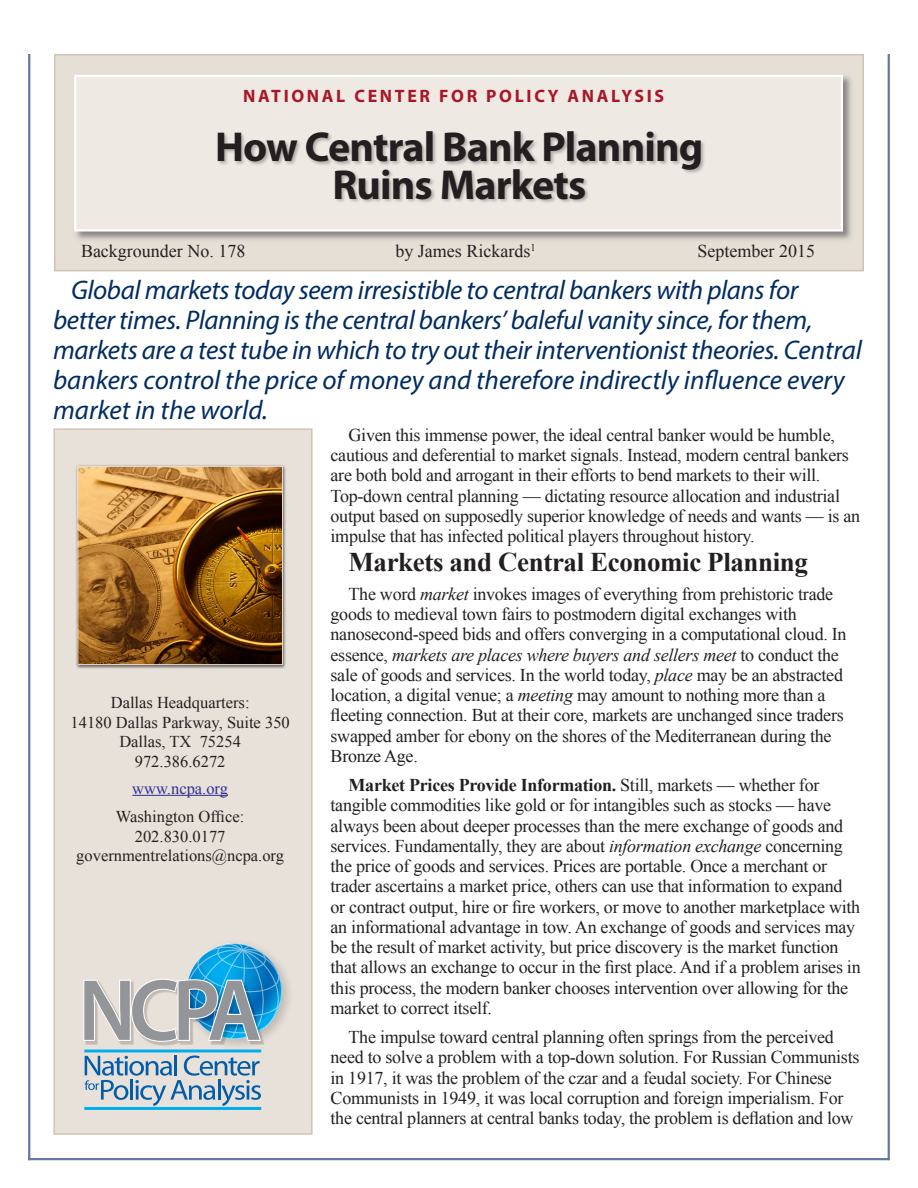
<style>
.page{position:relative;width:918px;height:1188px;background:#fff}
.page>*{position:absolute;margin:0;border:0;box-sizing:border-box;transform-origin:0 0}
.Headline{font:700 42px "Myriad Pro";letter-spacing:-.02em;color:#231f20}
.Text_General{font:italic 27px/30px "Myriad Pro";letter-spacing:-.015em;color:#002c62}
.Text_General-2{font:700 27px "Times New Roman";letter-spacing:-.015em;color:#231f20}
.Text_General-3{font:18px/20.2px "Times New Roman";letter-spacing:-.015em;color:#231f20}
.t1{font:700 18px "Myriad Pro";letter-spacing:.15em;color:#a81725}
.Address{font:16.5px "Times New Roman";color:#231f20}
.Address-2{font:16.5px "Times New Roman";color:#2e3092}
.s1{font-style:italic}
.s2{font-weight:700}
</style>
<div class="page">
<svg style="left:54px;top:54px;width:810px;height:217px;background:#e4dcd3"></svg>
<img style="left:72px;top:72px;width:784px;height:172px">
<div style="left:74px;top:75px;width:769px;height:157px;background:#eee9e3"></div>
<div style="left:53px;top:428px;width:260px;height:707px;background:#e8e1d9;border:2px solid #d1c3b3"></div>
<div style="left:218px;top:131px;width:488px;height:73px;background:#231f20;opacity:.3"></div>
<hr style="left:28px;top:54px;width:2px;height:1106px;background:#6578a2">
<hr style="left:888px;top:54px;width:2px;height:1106px;background:#6578a2">
<hr style="left:28px;top:1158px;width:862px;height:2px;background:#6578a2">
<hr style="left:132px;top:795px;width:96px;height:1px;background:#2e3092">
<img style="left:179px;top:970px;width:110px;height:83px">
<hr style="left:174px;top:1055px;width:3px;height:20px;background:#015dac">
<svg style="left:85px;top:1056px;width:176px;height:50px"></svg>
<hr style="left:84px;top:1107px;width:177px;height:3px;background:#00aeef">
<hr style="left:84px;top:1050px;width:177px;height:2px;background:#00aeef">
<img style="left:85px;top:1042px;width:181px;height:4px">
<svg style="left:83px;top:943px;width:199px;height:99px"></svg>
<div style="left:76px;top:464px;width:211px;height:205px;background:#231f20;opacity:.75"></div>
<img style="left:80px;top:468px;width:201px;height:195px">
<div style="left:78px;top:466px;width:205px;height:199px;border:1px solid #e6dfd6"></div>
<p class="t1" style="left:243px;top:84px;width:422px">NATIONAL CENTER FOR POLICY ANALYSIS</p>
<p class="Headline" style="left:215px;top:120px;width:490px">How Central Bank Planning</p>
<p class="Headline" style="left:332px;top:157px;width:255px">Ruins Markets</p>
<p class="Text_General-3" style="left:81px;top:240px;width:166px">Backgrounder No. 178</p>
<p class="Text_General-3" style="left:395px;top:240px;width:142px">by James Rickards<sup>1</sup></p>
<p class="Text_General-3" style="left:698px;top:240px;width:119px">September 2015</p>
<p class="Text_General" style="left:53px;top:275px;width:810px;text-indent:18px">Global markets today seem irresistible to central bankers with plans for better times. Planning is the central bankers’ baleful vanity since, for them, markets are a test tube in which to try out their interventionist theories. Central bankers control the price of money and therefore indirectly influence every market in the world.</p>
<p class="Text_General-3" style="left:331px;top:424px;width:531px;text-indent:18px">Given this immense power, the ideal central banker would be humble, cautious and deferential to market signals. Instead, modern central bankers are both bold and arrogant in their efforts to bend markets to their will.<br>Top-down central planning — dictating resource allocation and industrial output based on supposedly superior knowledge of needs and wants — is an impulse that has infected political players throughout history.</p>
<p class="Text_General-2" style="left:349px;top:543px;width:461px">Markets and Central Economic Planning</p>
<p class="Text_General-3" style="left:331px;top:583px;width:518px;text-indent:18px">The word <span class="s1">market</span> invokes images of everything from prehistoric trade goods to medieval town fairs to postmodern digital exchanges with nanosecond-speed bids and offers converging in a computational cloud. In essence, <span class="s1">markets are places where buyers and sellers meet</span> to conduct the sale of goods and services. In the world today, <span class="s1">place</span> may be an abstracted location, a digital venue; a <span class="s1">meeting</span> may amount to nothing more than a fleeting connection. But at their core, markets are unchanged since traders swapped amber for ebony on the shores of the Mediterranean during the Bronze Age.</p>
<p class="Text_General-3" style="left:331px;top:775px;width:532px;text-indent:18px"><span class="s2">Market Prices Provide Information.</span> Still, markets — whether for tangible commodities like gold or for intangibles such as stocks — have always been about deeper processes than the mere exchange of goods and services. Fundamentally, they are about <span class="s1">information exchange</span> concerning the price of goods and services. Prices are portable. Once a merchant or trader ascertains a market price, others can use that information to expand or contract output, hire or fire workers, or move to another marketplace with an informational advantage in tow. An exchange of goods and services may be the result of market activity, but price discovery is the market function that allows an exchange to occur in the first place. And if a problem arises in this process, the modern banker chooses intervention over allowing for the market to correct itself.</p>
<p class="Text_General-3" style="left:331px;top:1027px;width:530px;text-indent:18px">The impulse toward central planning often springs from the perceived need to solve a problem with a top-down solution. For Russian Communists in 1917, it was the problem of the czar and a feudal society. For Chinese Communists in 1949, it was local corruption and foreign imperialism. For the central planners at central banks today, the problem is deflation and low</p>
<p class="Address" style="left:111px;top:691px;width:140px">Dallas Headquarters:</p>
<p class="Address" style="left:71px;top:711px;width:221px">14180 Dallas Parkway, Suite 350</p>
<p class="Address" style="left:119px;top:730px;width:123px">Dallas, TX 75254</p>
<p class="Address" style="left:135px;top:750px;width:92px">972.386.6272</p>
<p class="Address-2" style="left:132px;top:777px;width:97px">www.ncpa.org</p>
<p class="Address" style="left:116px;top:805px;width:130px">Washington Office:</p>
<p class="Address" style="left:135px;top:825px;width:92px">202.830.0177</p>
<p class="Address" style="left:76px;top:844px;width:209px">governmentrelations@ncpa.org</p>
</div>
